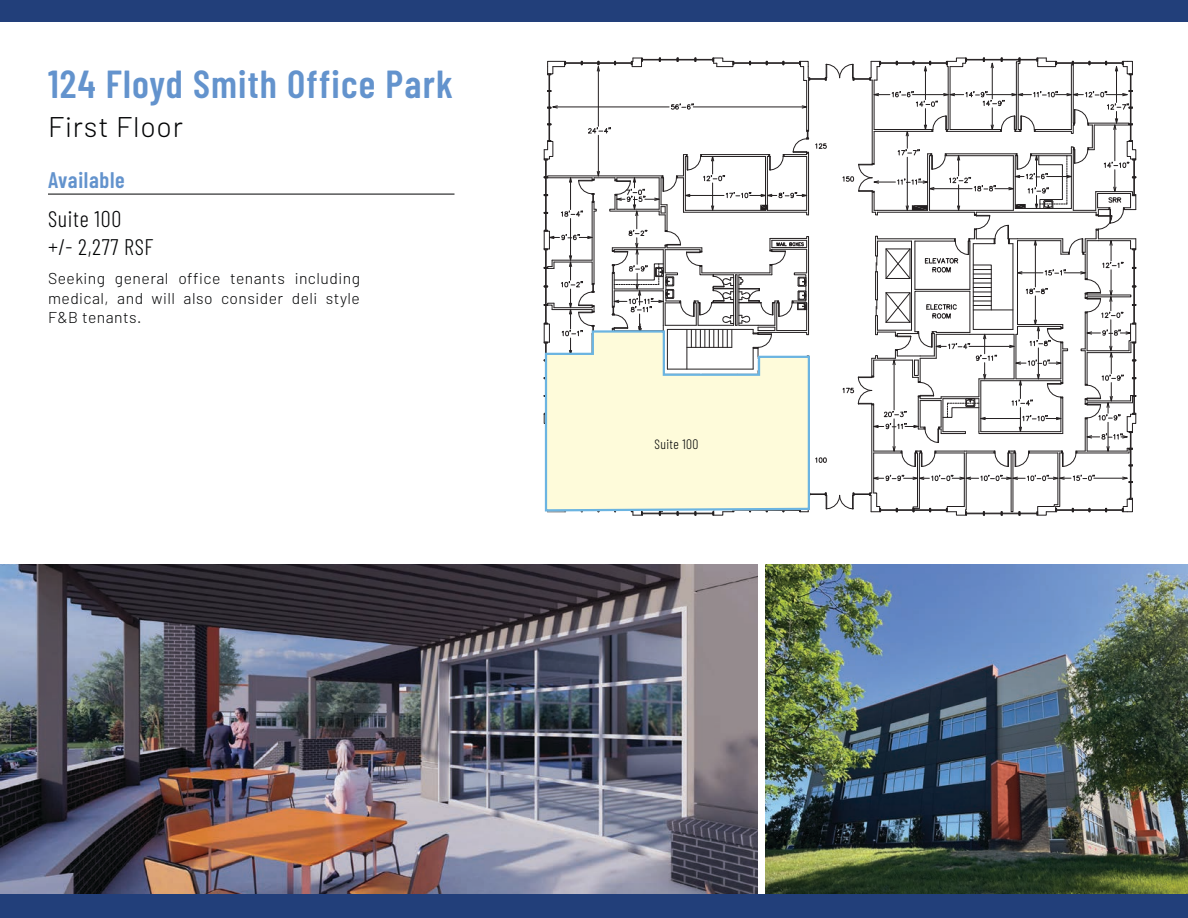
<style>
.page{position:relative;width:1188px;height:918px;background:#fff}
.page>*{position:absolute;margin:0;border:0;box-sizing:border-box;transform-origin:0 0}
.t1{font:600 39px "Barlow Condensed";letter-spacing:.03em;color:#6393cd}
.t2{font:300 28.5px "Barlow";letter-spacing:.03em;color:#020304}
.t3{font:300 22.5px "Barlow Condensed";letter-spacing:.03em;color:#020304}
.t4{font:600 22.5px "Barlow Condensed";letter-spacing:.03em;color:#6393cd}
.t5{font:300 15.75px/19.5px "Barlow";letter-spacing:.03em;color:#020304;text-align:justify}
.t6{font:300 13.5px "Barlow Condensed";letter-spacing:.03em;color:#020304}
</style>
<div class="page">
<svg style="left:544px;top:58px;width:592px;height:457px"></svg>
<svg style="left:544px;top:329px;width:267px;height:184px;background:#f3f4db"></svg>
<img style="left:1px;top:564px;width:757px;height:330px">
<img style="left:765px;top:564px;width:423px;height:330px">
<div style="left:0;top:894px;width:1188px;height:24px;background:#223f7a"></div>
<div style="left:0;top:0;width:1188px;height:22px;background:#223f7a"></div>
<hr style="left:48px;top:194px;width:406px;height:1px;background:#020304">
<p class="t1" style="left:48px;top:56px;width:406px">124 Floyd Smith Office Park</p>
<p class="t2" style="left:48px;top:109px;width:137px">First Floor</p>
<p class="t4" style="left:48px;top:163px;width:78px">Available</p>
<p class="t3" style="left:48px;top:202px;width:75px">Suite 100</p>
<p class="t3" style="left:48px;top:231px;width:107px">+/- 2,277 RSF</p>
<p class="t5" style="left:48px;top:269px;width:314px">Seeking general office tenants including medical, and will also consider deli style F&amp;B tenants.</p>
<p class="t6" style="left:654px;top:434px;width:46px">Suite 100</p>
</div>
